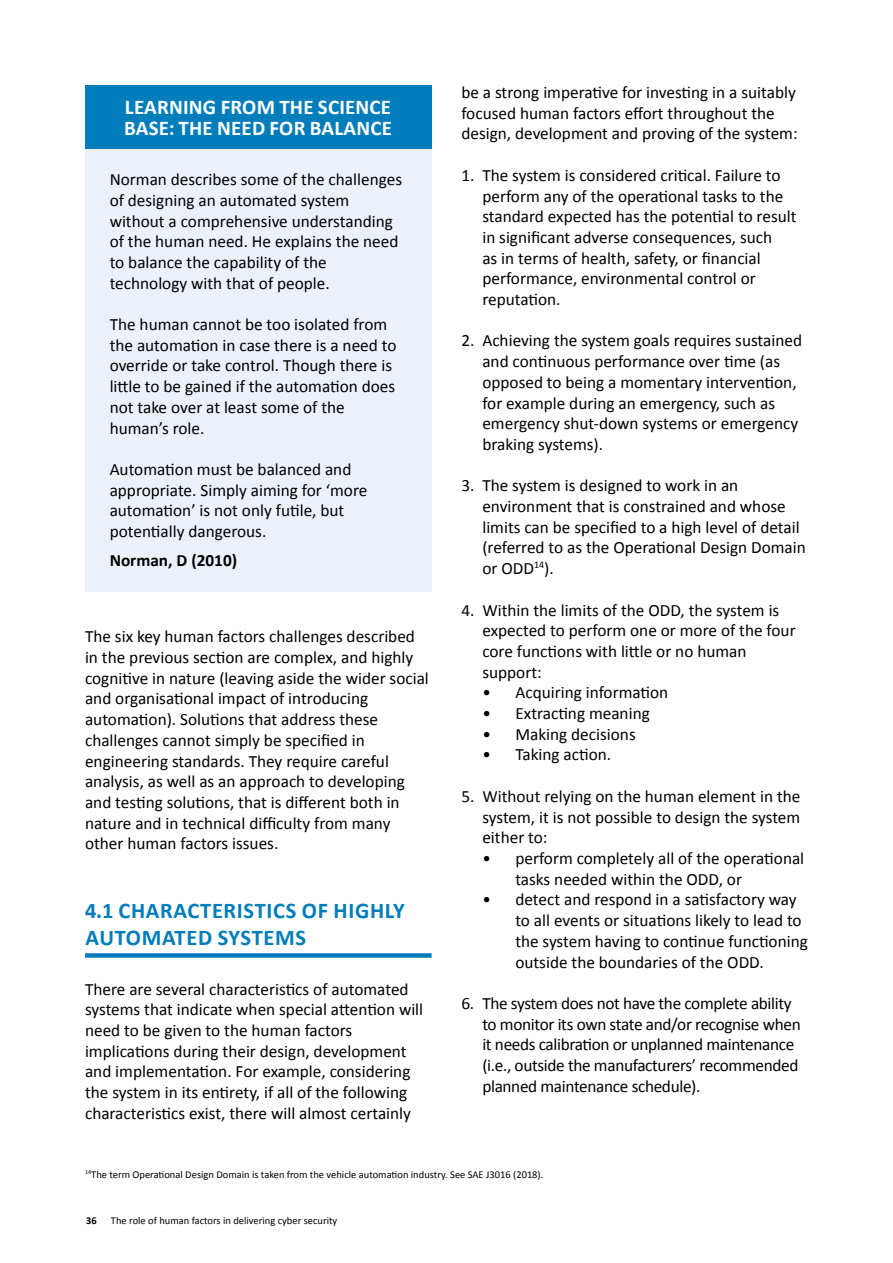
<style>
.page{position:relative;width:893px;height:1263px;background:#fff}
.page>*{position:absolute;margin:0;border:0;box-sizing:border-box;transform-origin:0 0}
.t1{font:700 22.5px/27px "Calibri";letter-spacing:.03em;color:#007dba}
.t2{font:700 21px/21px "Calibri";letter-spacing:.01em;color:#fff}
.t3{font:17.25px/20.7px "Calibri";color:#000}
.t4{font:17.25px/20.7px "Calibri";letter-spacing:-.02em;color:#000}
.t5{font:700 17.25px "Calibri";color:#000}
.t6{font:10.5px "Calibri";color:#000}
.t7{font:700 10.5px "Calibri";color:#000}
</style>
<div class="page">
<div style="left:85px;top:953px;width:347px;height:5px;background:#007dba"></div>
<div style="left:85px;top:85px;width:346px;height:506px;background:#ecf1f9"></div>
<div style="left:85px;top:85px;width:346px;height:64px;background:#007dba"></div>
<p class="t2" style="left:124px;top:95px;width:269px">LEARNING FROM THE SCIENCE<br>BASE: THE NEED FOR BALANCE</p>
<p class="t3" style="left:110px;top:169px;width:294px">Norman describes some of the challenges of designing an automated system without a comprehensive understanding of the human need. He explains the need to balance the capability of the technology with that of people.</p>
<p class="t3" style="left:110px;top:313px;width:288px">The human cannot be too isolated from the automation in case there is a need to override or take control. Though there is little to be gained if the automation does not take over at least some of the human’s role.</p>
<p class="t3" style="left:110px;top:458px;width:259px">Automation must be balanced and appropriate. Simply aiming for ‘more automation’ is not only futile, but potentially dangerous.</p>
<p class="t5" style="left:110px;top:548px;width:129px">Norman, D (2010)</p>
<p class="t3" style="left:85px;top:626px;width:345px">The six key human factors challenges described in the previous section are complex, and highly cognitive in nature (leaving aside the wider social and organisational impact of introducing automation). Solutions that address these challenges cannot simply be specified in engineering standards. They require careful analysis, as well as an approach to developing and testing solutions, that is different both in nature and in technical difficulty from many other human factors issues.</p>
<p class="t1" style="left:85px;top:896px;width:321px">4.1 CHARACTERISTICS OF HIGHLY<br>AUTOMATED SYSTEMS</p>
<p class="t3" style="left:85px;top:978px;width:340px">There are several characteristics of automated systems that indicate when special attention will need to be given to the human factors implications during their design, development and implementation. For example, considering the system in its entirety, if all of the following characteristics exist, there will almost certainly</p>
<p class="t3" style="left:461px;top:81px;width:338px">be a strong imperative for investing in a suitably focused human factors effort throughout the design, development and proving of the system:</p>
<p class="t3" style="left:482px;top:164px;width:316px;text-indent:-21px">1. The system is considered critical. Failure to perform any of the operational tasks to the standard expected has the potential to result in significant adverse consequences, such<br>as in terms of health, safety, or financial performance, environmental control or reputation.</p>
<p class="t3" style="left:482px;top:330px;width:321px;text-indent:-21px">2. Achieving the system goals requires sustained and continuous performance over time (as opposed to being a momentary intervention, for example during an emergency, such as emergency shut-down systems or emergency braking systems).</p>
<p class="t3" style="left:482px;top:475px;width:325px;text-indent:-21px">3. The system is designed to work in an environment that is constrained and whose limits can be specified to a high level of detail (referred to as the Operational Design Domain or ODD<sup>14</sup>).</p>
<p class="t3" style="left:482px;top:599px;width:315px;text-indent:-21px">4. Within the limits of the ODD, the system is expected to perform one or more of the four core functions with little or no human support:</p>
<p class="t3" style="left:482px;top:682px;width:187px">• Acquiring information</p>
<p class="t3" style="left:482px;top:702px;width:169px">• Extracting meaning</p>
<p class="t3" style="left:482px;top:723px;width:155px">• Making decisions</p>
<p class="t3" style="left:482px;top:744px;width:130px">• Taking action.</p>
<p class="t3" style="left:482px;top:785px;width:320px;text-align:justify;text-indent:-21px">5. Without relying on the human element in the system, it is not possible to design the system either to:</p>
<p class="t3" style="left:515px;top:847px;width:290px;text-indent:-33px">• perform completely all of the operational tasks needed within the ODD, or</p>
<p class="t3" style="left:515px;top:889px;width:294px;text-indent:-33px">• detect and respond in a satisfactory way to all events or situations likely to lead to the system having to continue functioning outside the boundaries of the ODD.</p>
<p class="t4" style="left:482px;top:992px;width:320px;text-indent:-21px">6. The system does not have the complete ability to monitor its own state and/or recognise when it needs calibration or unplanned maintenance (i.e., outside the manufacturers’ recommended planned maintenance schedule).</p>
<p class="t6" style="left:85px;top:1167px;width:460px"><sup>14</sup>The term Operational Design Domain is taken from the vehicle automation industry. See SAE J3016 (2018).</p>
<p class="t7" style="left:86px;top:1213px;width:12px">36</p>
<p class="t6" style="left:111px;top:1213px;width:228px">The role of human factors in delivering cyber security</p>
</div>
